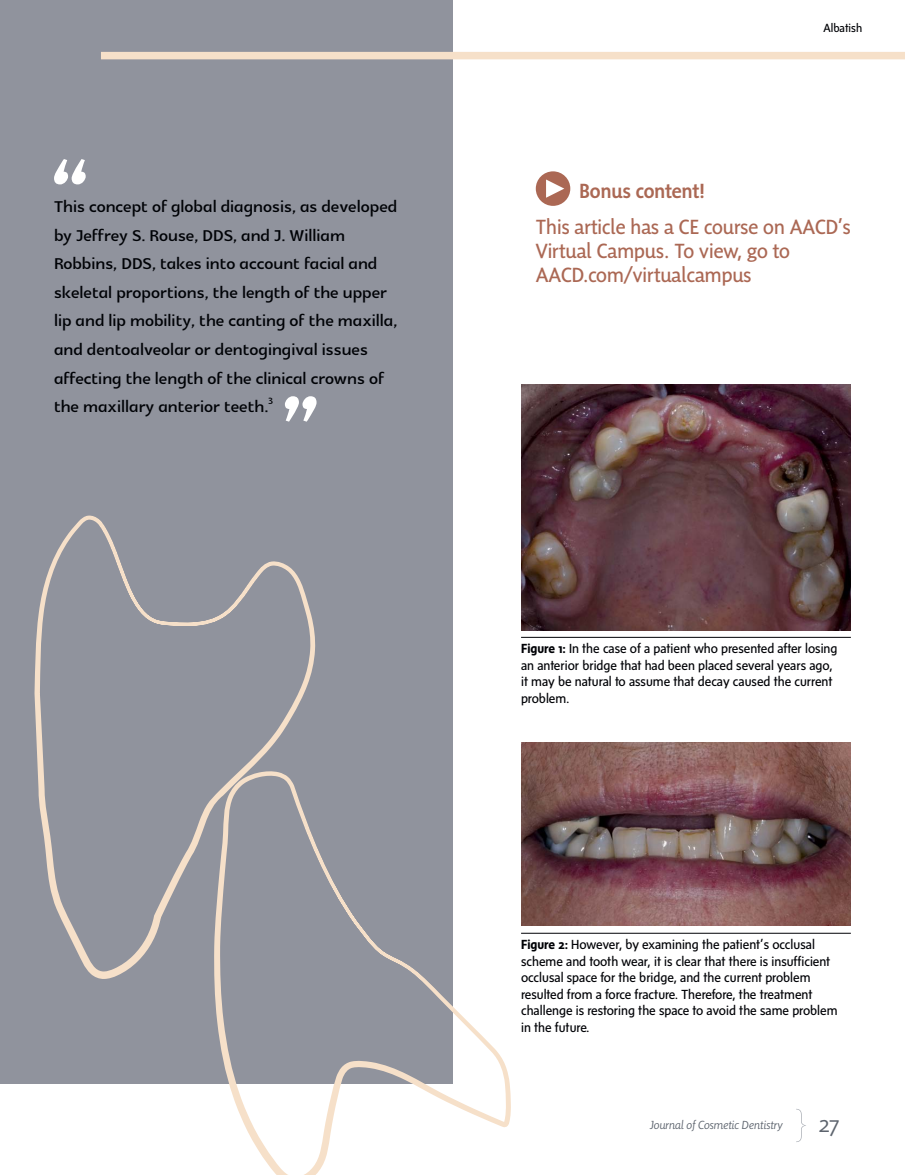
<style>
.page{position:relative;width:905px;height:1175px;background:#fff}
.page>*{position:absolute;margin:0;border:0;box-sizing:border-box;transform-origin:0 0}
.t1{font:300 24px "Sense";color:#5d646e}
.t2{font:700 22.5px/28.5px "Glametrix";color:#000206}
.t3{font:21px/24px "Sensibility";color:#ab6854}
.t4{font:500 21px "Sensibility";color:#ab6854}
.t5{font:13.5px/16.5px "Sense";color:#000206}
.t6{font:italic 300 12px "Sensibility";color:#5d646e}
.t7{font:12px "Sense";color:#000206}
.s1{font-weight:700}
</style>
<div class="page">
<svg style="left:796px;top:1108px;width:10px;height:34px"></svg>
<div style="left:0;top:0;width:452px;height:1083px;background:#90939d"></div>
<img style="left:521px;top:385px;width:329px;height:245px">
<hr style="left:521px;top:932px;width:329px;height:1px;background:#000206">
<img style="left:521px;top:742px;width:329px;height:184px">
<hr style="left:521px;top:637px;width:329px;height:1px;background:#000206">
<div style="left:101px;top:52px;width:803px;height:7px;background:#f6e0c9"></div>
<svg style="left:536px;top:171px;width:34px;height:35px"></svg>
<svg style="left:54px;top:159px;width:32px;height:25px"></svg>
<svg style="left:285px;top:396px;width:31px;height:26px"></svg>
<svg style="left:34px;top:515px;width:282px;height:464px"></svg>
<svg style="left:213px;top:769px;width:298px;height:405px"></svg>
<p class="t2" style="left:54px;top:193px;width:345px">This concept of global diagnosis, as developed by Jeffrey S. Rouse, DDS, and J. William Robbins, DDS, takes into account facial and skeletal proportions, the length of the upper lip and lip mobility, the canting of the maxilla, and dentoalveolar or dentogingival issues affecting the length of the clinical crowns of the maxillary anterior teeth.<sup>3</sup></p>
<h3 class="t4" style="left:579px;top:179px;width:127px">Bonus content!</h3>
<p class="t7" style="left:823px;top:21px;width:40px">Albatish</p>
<h3 class="t3" style="left:536px;top:214px;width:316px">This article has a CE course on AACD’s<br>Virtual Campus. To view, go to<br>AACD.com/virtualcampus</h3>
<p class="t5" style="left:521px;top:640px;width:318px"><span class="s1">Figure 1:</span> In the case of a patient who presented after losing an anterior bridge that had been placed several years ago, it may be natural to assume that decay caused the current problem.</p>
<p class="t5" style="left:521px;top:936px;width:318px"><span class="s1">Figure 2:</span> However, by examining the patient’s occlusal scheme and tooth wear, it is clear that there is insufficient occlusal space for the bridge, and the current problem resulted from a force fracture. Therefore, the treatment challenge is restoring the space to avoid the same problem in the future.</p>
<p class="t6" style="left:649px;top:1117px;width:134px">Journal of Cosmetic Dentistry</p>
<h1 class="t1" style="left:818px;top:1109px;width:22px">27</h1>
</div>
